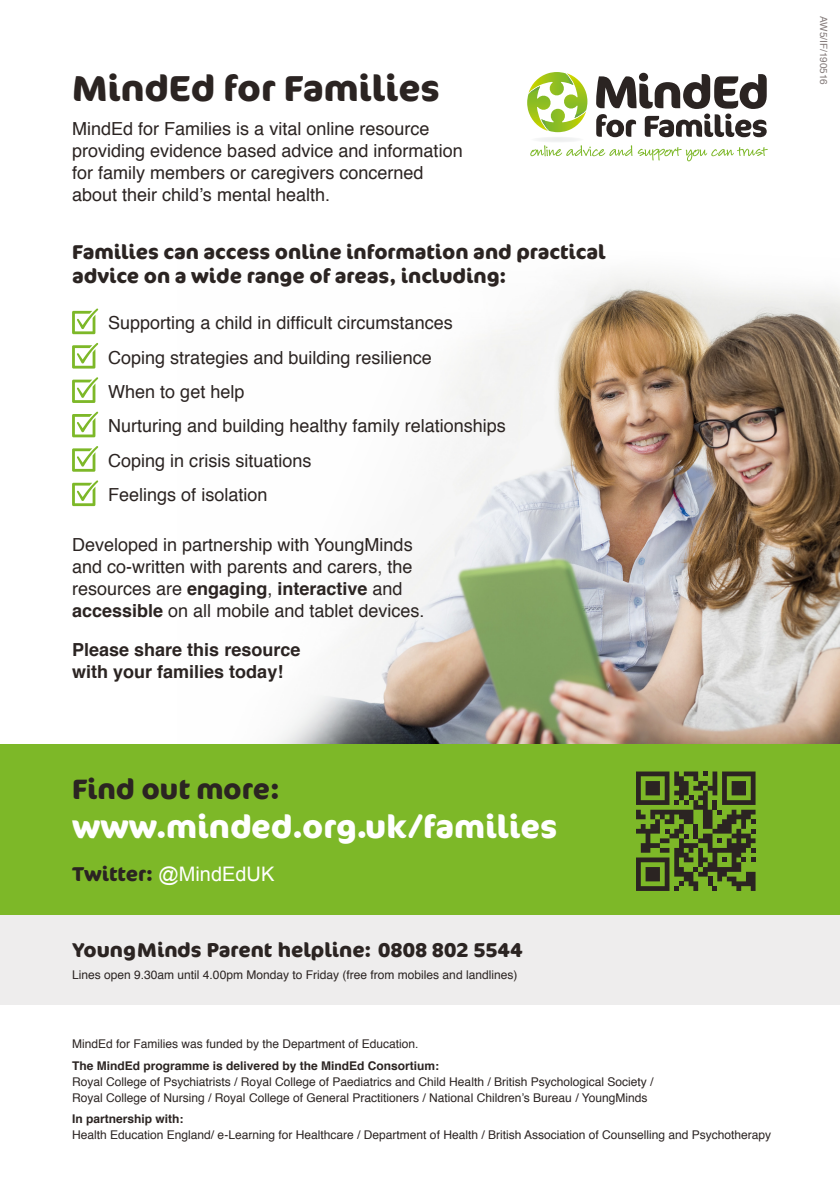
<style>
.page{position:relative;width:840px;height:1191px;background:#fff}
.page>*{position:absolute;margin:0;border:0;box-sizing:border-box;transform-origin:0 0}
.t1{font:700 36px "Cocon OT";color:#2b2422}
.t2{font:700 32px "Cocon OT";color:#fff}
.t3{font:700 28px "Cocon OT";color:#2b2422}
.t4{font:700 20px/24px "Cocon OT";color:#2b2422}
.t5{font:20px "Arial";color:#fff}
.t6{font:18px/22px "Helvetica";color:#2b2422}
.t7{font:700 18px/22px "Helvetica";color:#2b2422}
.Pa11{font:12px/16px "Helvetica";color:#2b2422}
.Pa11-2{font:700 12px "Helvetica";color:#2b2422}
.t8{font:10px "Helvetica";color:#837a79}
.s1{font-weight:700}
.s2{font-family:"Cocon OT";font-weight:700;color:#2b2422}
</style>
<div class="page">
<img style="left:274px;top:309px;width:565px;height:435px">
<div style="left:0;top:915px;width:839px;height:89px;background:#eeeded"></div>
<div style="left:0;top:744px;width:839px;height:171px;background:#7db828"></div>
<svg style="left:527px;top:72px;width:60px;height:60px"></svg>
<div style="left:530px;top:137px;width:53px;height:6px;background:#f2f3f3;border-radius:50%"></div>
<svg style="left:596px;top:73px;width:170px;height:64px"></svg>
<svg style="left:530px;top:145px;width:237px;height:16px"></svg>
<svg style="left:636px;top:771px;width:119px;height:120px"></svg>
<svg style="left:558px;top:273px;width:281px;height:36px"></svg>
<svg style="left:72px;top:308px;width:26px;height:26px"></svg>
<svg style="left:72px;top:343px;width:26px;height:25px"></svg>
<svg style="left:72px;top:377px;width:26px;height:26px"></svg>
<svg style="left:72px;top:411px;width:26px;height:26px"></svg>
<svg style="left:72px;top:446px;width:26px;height:26px"></svg>
<svg style="left:72px;top:480px;width:26px;height:26px"></svg>
<p class="t1" style="left:72px;top:67px;width:369px">MindEd for Families</p>
<p class="t6" style="left:72px;top:118px;width:392px">MindEd for Families is a vital online resource providing evidence based advice and information for family members or caregivers concerned about their child’s mental health.</p>
<p class="t4" style="left:72px;top:240px;width:534px">Families can access online information and practical advice on a wide range of areas, including:</p>
<p class="t6" style="left:108px;top:312px;width:346px">Supporting a child in difficult circumstances</p>
<p class="t6" style="left:108px;top:347px;width:325px">Coping strategies and building resilience</p>
<p class="t6" style="left:108px;top:381px;width:138px">When to get help</p>
<p class="t6" style="left:108px;top:415px;width:399px">Nurturing and building healthy family relationships</p>
<p class="t6" style="left:108px;top:450px;width:205px">Coping in crisis situations</p>
<p class="t6" style="left:108px;top:484px;width:161px">Feelings of isolation</p>
<p class="t6" style="left:72px;top:534px;width:354px">Developed in partnership with YoungMinds and co-written with parents and carers, the resources are <span class="s1">engaging</span>, <span class="s1">interactive</span> and <span class="s1">accessible</span> on all mobile and tablet devices.</p>
<p class="t7" style="left:72px;top:639px;width:230px">Please share this resource with your families today!</p>
<p class="t3" style="left:72px;top:772px;width:209px">Find out more:</p>
<p class="t2" style="left:72px;top:807px;width:486px">www.minded.org.uk/families</p>
<p class="t5" style="left:72px;top:861px;width:204px"><span class="s2">Twitter:</span> @MindEdUK</p>
<p class="t4" style="left:72px;top:938px;width:452px">YoungMinds Parent helpline: 0808 802 5544</p>
<p class="Pa11" style="left:72px;top:967px;width:446px">Lines open 9.30am until 4.00pm Monday to Friday (free from mobiles and landlines)</p>
<p class="Pa11" style="left:72px;top:1036px;width:348px">MindEd for Families was funded by the Department of Education.</p>
<p class="Pa11-2" style="left:72px;top:1055px;width:368px">The MindEd programme is delivered by the MindEd Consortium:</p>
<p class="Pa11" style="left:72px;top:1073px;width:582px">Royal College of Psychiatrists / Royal College of Paediatrics and Child Health / British Psychological Society /<br>Royal College of Nursing / Royal College of General Practitioners / National Children’s Bureau / YoungMinds</p>
<p class="Pa11-2" style="left:72px;top:1109px;width:113px">In partnership with:</p>
<p class="Pa11" style="left:72px;top:1127px;width:700px">Health Education England/ e-Learning for Healthcare / Department of Health / British Association of Counselling and Psychotherapy</p>
<p class="t8" style="left:830px;top:16px;width:71px;rotate:90deg">AW5/IF/190516</p>
</div>
